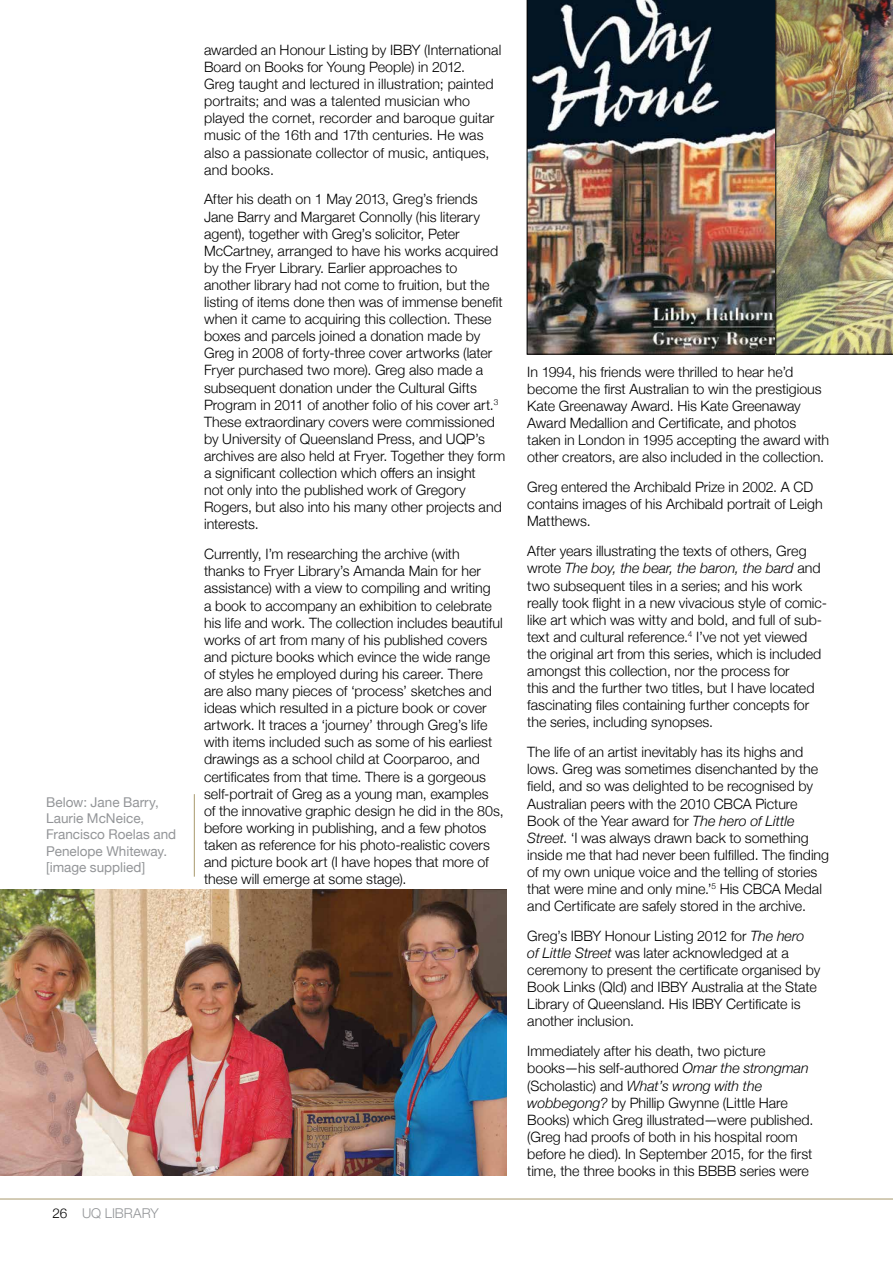
<style>
.page{position:relative;width:893px;height:1263px;background:#fff}
.page>*{position:absolute;margin:0;border:0;box-sizing:border-box;transform-origin:0 0}
.t1{font:300 14.25px/17.1px "Helvetica Neue";color:#000}
.t2{font:13.5px/16.2px "Helvetica Neue";color:#939598}
.t3{font:300 13.5px "Helvetica Neue";color:#939598}
.s1{color:#000}
.s2{font-style:italic}
</style>
<div class="page">
<hr style="left:194px;top:794px;width:1px;height:83px;background:#a8996e">
<img style="left:0;top:889px;width:506px;height:287px">
<img style="left:527px;top:0;width:248px;height:355px">
<img style="left:775px;top:0;width:118px;height:355px">
<hr style="left:0;top:1199px;width:893px;height:1px;background:#a8996e">
<p class="t2" style="left:46px;top:795px;width:132px">Below: Jane Barry,<br>Laurie McNeice,<br>Francisco Roelas and<br>Penelope Whiteway. [image supplied]</p>
<p class="t3" style="left:53px;top:1202px;width:108px"><span class="s1">26</span> UQ LIBRARY</p>
<p class="t1" style="left:204px;top:40px;width:299px">awarded an Honour Listing by IBBY (International Board on Books for Young People) in 2012.<br>Greg taught and lectured in illustration; painted portraits; and was a talented musician who played the cornet, recorder and baroque guitar music of the 16th and 17th centuries. He was also a passionate collector of music, antiques, and books.</p>
<p class="t1" style="left:204px;top:190px;width:303px">After his death on 1 May 2013, Greg’s friends Jane Barry and Margaret Connolly (his literary agent), together with Greg’s solicitor, Peter McCartney, arranged to have his works acquired by the Fryer Library. Earlier approaches to another library had not come to fruition, but the listing of items done then was of immense benefit when it came to acquiring this collection. These boxes and parcels joined a donation made by Greg in 2008 of forty-three cover artworks (later Fryer purchased two more). Greg also made a subsequent donation under the Cultural Gifts Program in 2011 of another folio of his cover art.<sup>3<br></sup>These extraordinary covers were commissioned by University of Queensland Press, and UQP’s archives are also held at Fryer. Together they form a significant collection which offers an insight<br>not only into the published work of Gregory Rogers, but also into his many other projects and interests.</p>
<p class="t1" style="left:204px;top:545px;width:301px">Currently, I’m researching the archive (with thanks to Fryer Library’s Amanda Main for her assistance) with a view to compiling and writing<br>a book to accompany an exhibition to celebrate his life and work. The collection includes beautiful works of art from many of his published covers and picture books which evince the wide range of styles he employed during his career. There are also many pieces of ‘process’ sketches and ideas which resulted in a picture book or cover artwork. It traces a ‘journey’ through Greg’s life with items included such as some of his earliest drawings as a school child at Coorparoo, and certificates from that time. There is a gorgeous self-portrait of Greg as a young man, examples of the innovative graphic design he did in the 80s, before working in publishing, and a few photos taken as reference for his photo-realistic covers and picture book art (I have hopes that more of these will emerge at some stage).</p>
<p class="t1" style="left:527px;top:362px;width:303px">In 1994, his friends were thrilled to hear he’d become the first Australian to win the prestigious Kate Greenaway Award. His Kate Greenaway Award Medallion and Certificate, and photos taken in London in 1995 accepting the award with other creators, are also included in the collection.</p>
<p class="t1" style="left:527px;top:478px;width:297px">Greg entered the Archibald Prize in 2002. A CD contains images of his Archibald portrait of Leigh<br>Matthews.</p>
<p class="t1" style="left:527px;top:542px;width:301px">After years illustrating the texts of others, Greg wrote <span class="s2">The boy, the bear, the baron, the bard</span> and two subsequent tiles in a series; and his work really took flight in a new vivacious style of comic&shy;like art which was witty and bold, and full of sub&shy;text and cultural reference.<sup>4</sup> I’ve not yet viewed the original art from this series, which is included amongst this collection, nor the process for<br>this and the further two titles, but I have located fascinating files containing further concepts for the series, including synopses.</p>
<p class="t1" style="left:527px;top:742px;width:303px">The life of an artist inevitably has its highs and lows. Greg was sometimes disenchanted by the field, and so was delighted to be recognised by Australian peers with the 2010 CBCA Picture Book of the Year award for <span class="s2">The hero of Little Street</span>. ‘I was always drawn back to something inside me that had never been fulfilled. The finding of my own unique voice and the telling of stories that were mine and only mine.’<sup>5</sup> His CBCA Medal and Certificate are safely stored in the archive.</p>
<p class="t1" style="left:527px;top:926px;width:295px">Greg’s IBBY Honour Listing 2012 for <span class="s2">The hero<br>of Little Street</span> was later acknowledged at a ceremony to present the certificate organised by Book Links (Qld) and IBBY Australia at the State Library of Queensland. His IBBY Certificate is another inclusion.</p>
<p class="t1" style="left:527px;top:1042px;width:288px">Immediately after his death, two picture books—his self-authored <span class="s2">Omar the strongman </span>(Scholastic) and <span class="s2">What’s wrong with the wobbegong?</span> by Phillip Gwynne (Little Hare Books) which Greg illustrated—were published. (Greg had proofs of both in his hospital room before he died). In September 2015, for the first time, the three books in this BBBB series were</p>
</div>
